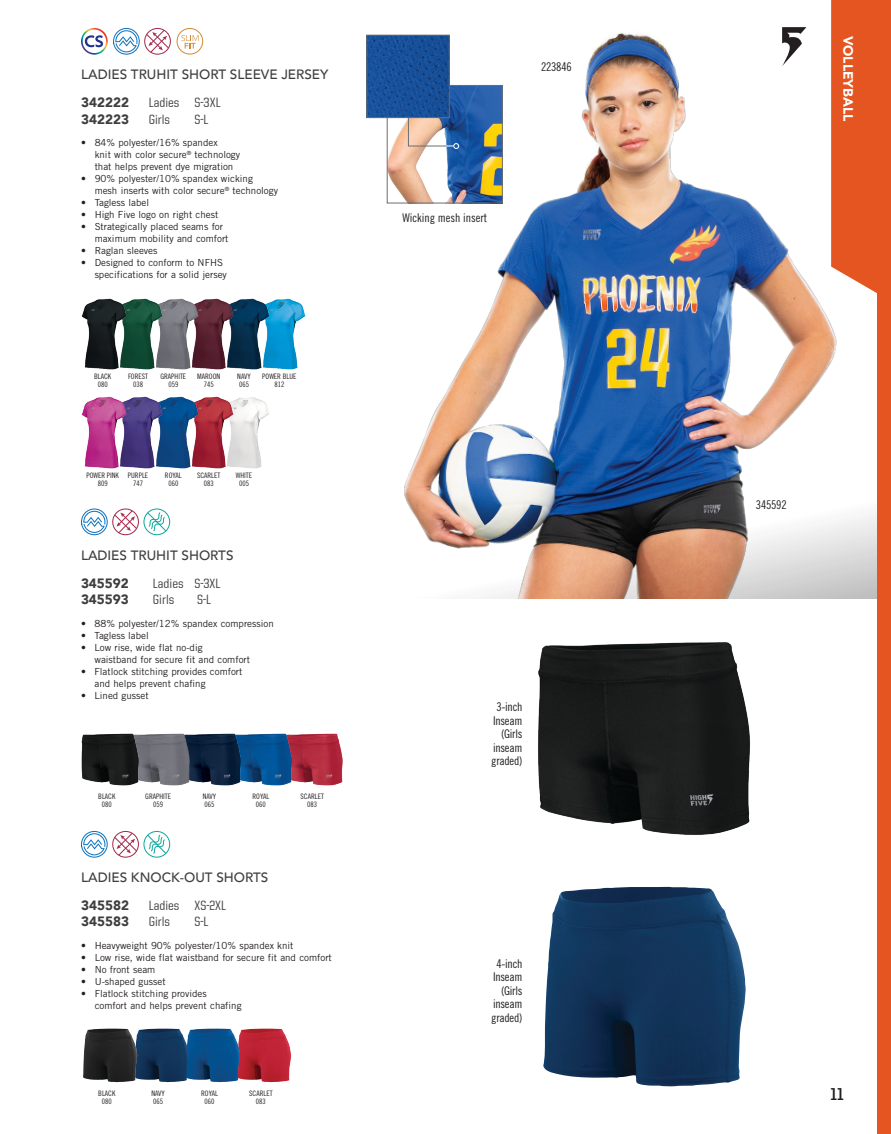
<style>
.page{position:relative;width:891px;height:1134px;background:#fff}
.page>*{position:absolute;margin:0;border:0;box-sizing:border-box;transform-origin:0 0}
.t1{font:700 17.25px "United Sans Semi Cond";color:#231f20}
.t2{font:500 13.5px "Avenir";color:#3e3e3f}
._01b-Style__Small{font:500 13.5px "United Sans Semi Cond";color:#3e3e3f}
._01b-Style__Small-2{font:900 13.5px "Avenir";color:#3e3e3f}
.t3{font:900 13.5px "Avenir";color:#fff}
.product_callout{font:12px/13.5px "Trade Gothic LT Std Cn 18";letter-spacing:-.02em;color:#231f20;text-align:justify}
.Product_Details{font:12px "Trade Gothic LT Std Cn 18";color:#231f20}
.t4{font:9.75px/12px "Trade Gothic LT Std";color:#231f20}
.Colorway{font:7.5px "Trade Gothic LT Std Cn 18";color:#231f20}
</style>
<div class="page">
<svg style="left:854px;top:514px;width:23px;height:84px;background:#dad9d9"></svg>
<img style="left:538px;top:642px;width:212px;height:193px">
<img style="left:543px;top:887px;width:203px;height:200px">
<img style="left:390px;top:27px;width:464px;height:571px">
<svg style="left:782px;top:27px;width:24px;height:39px"></svg>
<img style="left:291px;top:733px;width:51px;height:53px">
<img style="left:240px;top:733px;width:51px;height:53px">
<img style="left:189px;top:733px;width:51px;height:53px">
<img style="left:139px;top:733px;width:50px;height:53px">
<img style="left:81px;top:733px;width:58px;height:53px">
<img style="left:234px;top:397px;width:35px;height:71px">
<img style="left:198px;top:397px;width:36px;height:71px">
<img style="left:163px;top:397px;width:35px;height:71px">
<img style="left:269px;top:298px;width:36px;height:71px">
<img style="left:234px;top:298px;width:35px;height:71px">
<img style="left:198px;top:298px;width:36px;height:71px">
<img style="left:163px;top:298px;width:35px;height:71px">
<img style="left:127px;top:298px;width:36px;height:71px">
<img style="left:127px;top:397px;width:36px;height:71px">
<img style="left:81px;top:397px;width:46px;height:71px">
<img style="left:81px;top:298px;width:46px;height:71px">
<img style="left:240px;top:1028px;width:51px;height:54px">
<img style="left:189px;top:1028px;width:51px;height:54px">
<svg style="left:177px;top:28px;width:26px;height:27px"></svg>
<svg style="left:81px;top:28px;width:90px;height:27px"></svg>
<img style="left:137px;top:1028px;width:52px;height:54px">
<img style="left:83px;top:1028px;width:54px;height:54px">
<svg style="left:81px;top:509px;width:89px;height:26px"></svg>
<svg style="left:81px;top:831px;width:89px;height:27px"></svg>
<img style="left:389px;top:87px;width:112px;height:114px">
<div style="left:387px;top:85px;width:116px;height:118px;border:1px solid #6c6d70"></div>
<svg style="left:408px;top:103px;width:51px;height:46px;background:#a7a3ad"></svg>
<img style="left:368px;top:37px;width:80px;height:79px">
<div style="left:366px;top:35px;width:84px;height:83px;border:1px solid #6c6d70"></div>
<div style="left:877px;top:0;width:14px;height:1134px;background:#e45521"></div>
<svg style="left:831px;top:0;width:46px;height:309px;background:#e66536"></svg>
<p class="t2" style="left:81px;top:63px;width:249px">LADIES TRUHIT SHORT SLEEVE JERSEY</p>
<p class="_01b-Style__Small-2" style="left:81px;top:91px;width:49px">342222</p>
<p class="_01b-Style__Small" style="left:149px;top:96px;width:74px">Ladies S-3XL</p>
<p class="_01b-Style__Small-2" style="left:81px;top:107px;width:49px">342223</p>
<p class="_01b-Style__Small" style="left:149px;top:112px;width:23px">Girls</p>
<p class="_01b-Style__Small" style="left:195px;top:112px;width:16px">S-L</p>
<p class="t4" style="left:95px;top:137px;width:147px;text-indent:-14px">• 84% polyester/16% spandex<br>knit with color secure<sup>®</sup> technology that helps prevent dye migration</p>
<p class="t4" style="left:95px;top:173px;width:185px;text-indent:-14px">• 90% polyester/10% spandex wicking mesh inserts with color secure<sup>®</sup> technology</p>
<p class="t4" style="left:81px;top:197px;width:69px">• Tagless label</p>
<p class="t4" style="left:81px;top:209px;width:139px">• High Five logo on right chest</p>
<p class="t4" style="left:95px;top:221px;width:135px;text-indent:-14px">• Strategically placed seams for maximum mobility and comfort</p>
<p class="t4" style="left:81px;top:245px;width:78px">• Raglan sleeves</p>
<p class="t4" style="left:95px;top:257px;width:134px;text-indent:-14px">• Designed to conform to NFHS specifications for a solid jersey</p>
<p class="Colorway" style="left:94px;top:372px;width:19px">BLACK</p>
<p class="Colorway" style="left:98px;top:379px;width:11px">080</p>
<p class="Colorway" style="left:128px;top:372px;width:21px">FOREST</p>
<p class="Colorway" style="left:133px;top:379px;width:11px">038</p>
<p class="Colorway" style="left:160px;top:372px;width:27px">GRAPHITE</p>
<p class="Colorway" style="left:168px;top:379px;width:11px">059</p>
<p class="Colorway" style="left:197px;top:372px;width:24px">MAROON</p>
<p class="Colorway" style="left:204px;top:379px;width:11px">745</p>
<p class="Colorway" style="left:237px;top:372px;width:15px">NAVY</p>
<p class="Colorway" style="left:239px;top:379px;width:11px">065</p>
<p class="Colorway" style="left:262px;top:372px;width:36px">POWER BLUE</p>
<p class="Colorway" style="left:274px;top:379px;width:11px">812</p>
<p class="Colorway" style="left:87px;top:471px;width:34px">POWER PINK</p>
<p class="Colorway" style="left:98px;top:478px;width:11px">809</p>
<p class="Colorway" style="left:128px;top:471px;width:22px">PURPLE</p>
<p class="Colorway" style="left:133px;top:478px;width:11px">747</p>
<p class="Colorway" style="left:165px;top:471px;width:18px">ROYAL</p>
<p class="Colorway" style="left:168px;top:478px;width:11px">060</p>
<p class="Colorway" style="left:197px;top:471px;width:25px">SCARLET</p>
<p class="Colorway" style="left:204px;top:478px;width:11px">083</p>
<p class="Colorway" style="left:236px;top:471px;width:18px">WHITE</p>
<p class="Colorway" style="left:239px;top:478px;width:11px">005</p>
<p class="t2" style="left:81px;top:543px;width:154px">LADIES TRUHIT SHORTS</p>
<p class="_01b-Style__Small-2" style="left:81px;top:571px;width:49px">345592</p>
<p class="_01b-Style__Small" style="left:153px;top:576px;width:69px">Ladies S-3XL</p>
<p class="_01b-Style__Small-2" style="left:81px;top:588px;width:49px">345593</p>
<p class="_01b-Style__Small" style="left:153px;top:592px;width:23px">Girls</p>
<p class="_01b-Style__Small" style="left:197px;top:592px;width:16px">S-L</p>
<p class="t4" style="left:81px;top:617px;width:194px">• 88% polyester/12% spandex compression</p>
<p class="t4" style="left:81px;top:629px;width:69px">• Tagless label</p>
<p class="t4" style="left:94px;top:641px;width:157px;text-indent:-14px">• Low rise, wide flat no-dig<br>waistband for secure fit and comfort</p>
<p class="t4" style="left:94px;top:665px;width:149px;text-indent:-14px">• Flatlock stitching provides comfort and helps prevent chafing</p>
<p class="t4" style="left:81px;top:689px;width:69px">• Lined gusset</p>
<p class="Colorway" style="left:98px;top:792px;width:19px">BLACK</p>
<p class="Colorway" style="left:102px;top:800px;width:11px">080</p>
<p class="Colorway" style="left:145px;top:792px;width:27px">GRAPHITE</p>
<p class="Colorway" style="left:153px;top:800px;width:11px">059</p>
<p class="Colorway" style="left:203px;top:792px;width:15px">NAVY</p>
<p class="Colorway" style="left:205px;top:800px;width:11px">065</p>
<p class="Colorway" style="left:253px;top:792px;width:18px">ROYAL</p>
<p class="Colorway" style="left:256px;top:800px;width:11px">060</p>
<p class="Colorway" style="left:301px;top:792px;width:25px">SCARLET</p>
<p class="Colorway" style="left:307px;top:800px;width:11px">083</p>
<p class="t2" style="left:81px;top:866px;width:189px">LADIES KNOCK-OUT SHORTS</p>
<p class="_01b-Style__Small-2" style="left:81px;top:894px;width:49px">345582</p>
<p class="_01b-Style__Small" style="left:149px;top:898px;width:79px">Ladies XS-2XL</p>
<p class="_01b-Style__Small-2" style="left:81px;top:910px;width:49px">345583</p>
<p class="_01b-Style__Small" style="left:149px;top:915px;width:23px">Girls</p>
<p class="_01b-Style__Small" style="left:195px;top:915px;width:16px">S-L</p>
<p class="t4" style="left:81px;top:939px;width:214px">• Heavyweight 90% polyester/10% spandex knit</p>
<p class="t4" style="left:81px;top:951px;width:252px">• Low rise, wide flat waistband for secure fit and comfort</p>
<p class="t4" style="left:81px;top:963px;width:76px">• No front seam</p>
<p class="t4" style="left:81px;top:975px;width:86px">• U-shaped gusset</p>
<p class="t4" style="left:95px;top:987px;width:148px;text-indent:-14px">• Flatlock stitching provides comfort and helps prevent chafing</p>
<p class="Colorway" style="left:98px;top:1089px;width:19px">BLACK</p>
<p class="Colorway" style="left:102px;top:1097px;width:11px">080</p>
<p class="Colorway" style="left:151px;top:1089px;width:15px">NAVY</p>
<p class="Colorway" style="left:153px;top:1097px;width:11px">065</p>
<p class="Colorway" style="left:201px;top:1089px;width:18px">ROYAL</p>
<p class="Colorway" style="left:205px;top:1097px;width:11px">060</p>
<p class="Colorway" style="left:249px;top:1089px;width:25px">SCARLET</p>
<p class="Colorway" style="left:256px;top:1097px;width:11px">083</p>
<p class="product_callout" style="left:541px;top:59px;width:32px">223846</p>
<p class="Product_Details" style="left:402px;top:211px;width:86px">Wicking mesh insert</p>
<p class="product_callout" style="left:496px;top:700px;width:28px">3-inch</p>
<p class="product_callout" style="left:493px;top:713px;width:31px">Inseam</p>
<p class="product_callout" style="left:491px;top:727px;width:33px;text-indent:10px">(Girls inseam graded)</p>
<p class="product_callout" style="left:496px;top:956px;width:28px">4-inch</p>
<p class="product_callout" style="left:493px;top:970px;width:31px">Inseam</p>
<p class="product_callout" style="left:491px;top:983px;width:33px;text-indent:10px">(Girls inseam graded)</p>
<h2 class="t3" style="left:860px;top:36px;width:87px;rotate:90deg">VOLLEYBALL</h2>
<p class="product_callout" style="left:756px;top:498px;width:32px">345592</p>
<h1 class="t1" style="left:830px;top:1085px;width:15px">11</h1>
</div>
